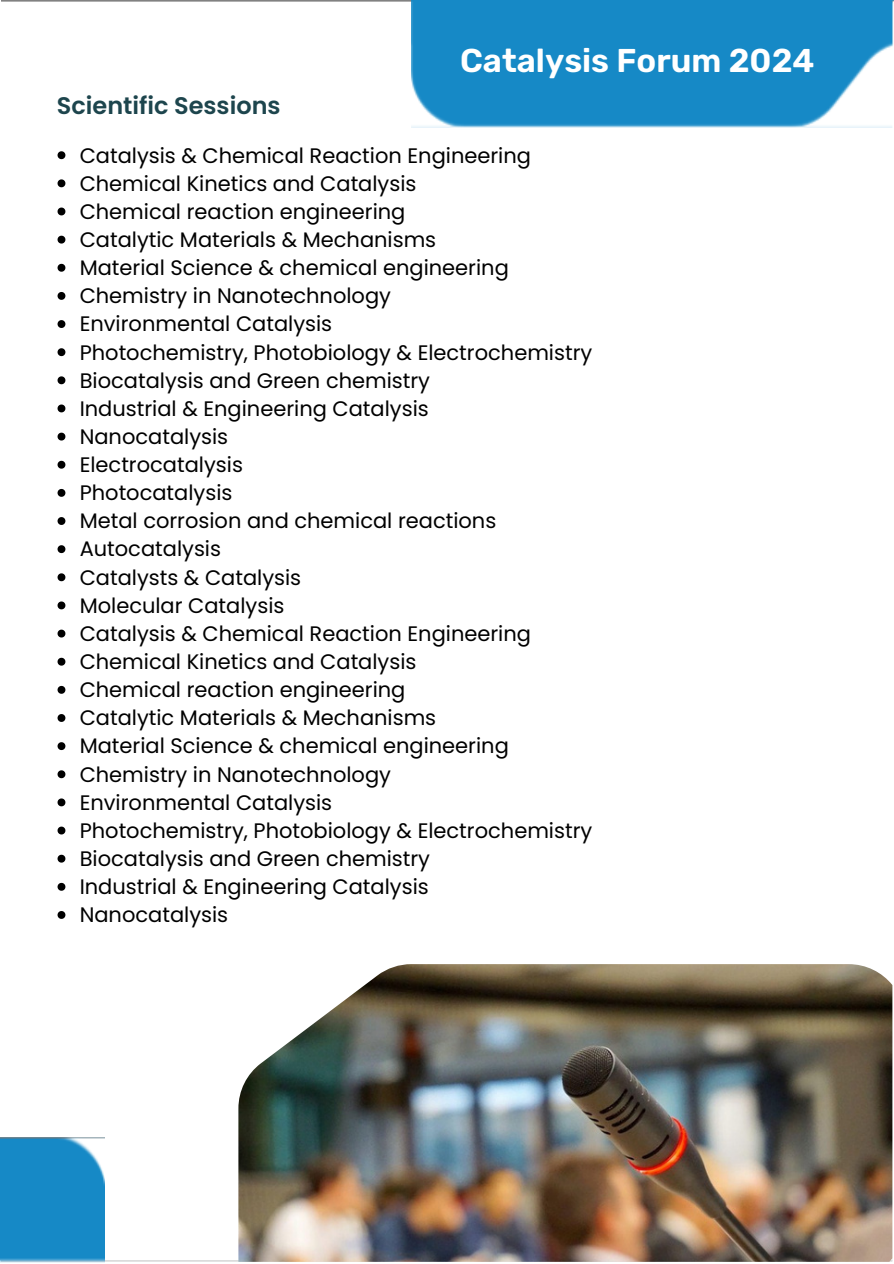
<style>
.page{position:relative;width:894px;height:1264px;background:#fff}
.page>*{position:absolute;margin:0;border:0;box-sizing:border-box;transform-origin:0 0}
.t1{font:600 33px "Rubik";color:#fff}
.t2{font:600 24px "Poppins";color:#1d454d}
.t3{font:21px "Poppins";color:#000}
</style>
<div class="page">
<img style="left:238px;top:964px;width:654px;height:297px">
<img style="left:0;top:1137px;width:105px;height:125px">
<img style="left:411px;top:0;width:481px;height:127px">
<svg style="left:57px;top:151px;width:8px;height:8px"></svg>
<svg style="left:57px;top:179px;width:8px;height:8px"></svg>
<svg style="left:57px;top:207px;width:8px;height:8px"></svg>
<svg style="left:57px;top:236px;width:8px;height:7px"></svg>
<svg style="left:57px;top:264px;width:8px;height:8px"></svg>
<svg style="left:57px;top:292px;width:8px;height:8px"></svg>
<svg style="left:57px;top:320px;width:8px;height:8px"></svg>
<svg style="left:57px;top:348px;width:8px;height:8px"></svg>
<svg style="left:57px;top:376px;width:8px;height:8px"></svg>
<svg style="left:57px;top:404px;width:8px;height:8px"></svg>
<svg style="left:57px;top:432px;width:8px;height:8px"></svg>
<svg style="left:57px;top:461px;width:8px;height:7px"></svg>
<svg style="left:57px;top:489px;width:8px;height:8px"></svg>
<svg style="left:57px;top:517px;width:8px;height:8px"></svg>
<svg style="left:57px;top:545px;width:8px;height:8px"></svg>
<svg style="left:57px;top:573px;width:8px;height:8px"></svg>
<svg style="left:57px;top:601px;width:8px;height:8px"></svg>
<svg style="left:57px;top:629px;width:8px;height:8px"></svg>
<svg style="left:57px;top:657px;width:8px;height:8px"></svg>
<svg style="left:57px;top:686px;width:8px;height:7px"></svg>
<svg style="left:57px;top:714px;width:8px;height:8px"></svg>
<svg style="left:57px;top:742px;width:8px;height:8px"></svg>
<svg style="left:57px;top:770px;width:8px;height:8px"></svg>
<svg style="left:57px;top:798px;width:8px;height:8px"></svg>
<svg style="left:57px;top:826px;width:8px;height:8px"></svg>
<svg style="left:57px;top:854px;width:8px;height:8px"></svg>
<svg style="left:57px;top:882px;width:8px;height:8px"></svg>
<svg style="left:57px;top:911px;width:8px;height:7px"></svg>
<p class="t2" style="left:57px;top:89px;width:225px">Scientific Sessions</p>
<h1 class="t1" style="left:460px;top:41px;width:356px">Catalysis Forum 2024</h1>
<p class="t3" style="left:80px;top:140px;width:452px">Catalysis &amp; Chemical Reaction Engineering</p>
<p class="t3" style="left:80px;top:169px;width:338px">Chemical Kinetics and Catalysis</p>
<p class="t3" style="left:80px;top:197px;width:327px">Chemical reaction engineering</p>
<p class="t3" style="left:80px;top:225px;width:358px">Catalytic Materials &amp; Mechanisms</p>
<p class="t3" style="left:80px;top:253px;width:430px">Material Science &amp; chemical engineering</p>
<p class="t3" style="left:80px;top:281px;width:313px">Chemistry in Nanotechnology</p>
<p class="t3" style="left:80px;top:309px;width:254px">Environmental Catalysis</p>
<p class="t3" style="left:80px;top:337px;width:514px">Photochemistry, Photobiology &amp; Electrochemistry</p>
<p class="t3" style="left:80px;top:365px;width:352px">Biocatalysis and Green chemistry</p>
<p class="t3" style="left:80px;top:394px;width:350px">Industrial &amp; Engineering Catalysis</p>
<p class="t3" style="left:80px;top:422px;width:150px">Nanocatalysis</p>
<p class="t3" style="left:80px;top:450px;width:165px">Electrocatalysis</p>
<p class="t3" style="left:80px;top:478px;width:154px">Photocatalysis</p>
<p class="t3" style="left:80px;top:506px;width:418px">Metal corrosion and chemical reactions</p>
<p class="t3" style="left:80px;top:534px;width:143px">Autocatalysis</p>
<p class="t3" style="left:80px;top:562px;width:223px">Catalysts &amp; Catalysis</p>
<p class="t3" style="left:80px;top:590px;width:206px">Molecular Catalysis</p>
<p class="t3" style="left:80px;top:619px;width:452px">Catalysis &amp; Chemical Reaction Engineering</p>
<p class="t3" style="left:80px;top:647px;width:338px">Chemical Kinetics and Catalysis</p>
<p class="t3" style="left:80px;top:675px;width:327px">Chemical reaction engineering</p>
<p class="t3" style="left:80px;top:703px;width:358px">Catalytic Materials &amp; Mechanisms</p>
<p class="t3" style="left:80px;top:731px;width:430px">Material Science &amp; chemical engineering</p>
<p class="t3" style="left:80px;top:759px;width:313px">Chemistry in Nanotechnology</p>
<p class="t3" style="left:80px;top:787px;width:254px">Environmental Catalysis</p>
<p class="t3" style="left:80px;top:815px;width:514px">Photochemistry, Photobiology &amp; Electrochemistry</p>
<p class="t3" style="left:80px;top:844px;width:352px">Biocatalysis and Green chemistry</p>
<p class="t3" style="left:80px;top:872px;width:350px">Industrial &amp; Engineering Catalysis</p>
<p class="t3" style="left:80px;top:900px;width:150px">Nanocatalysis</p>
</div>
